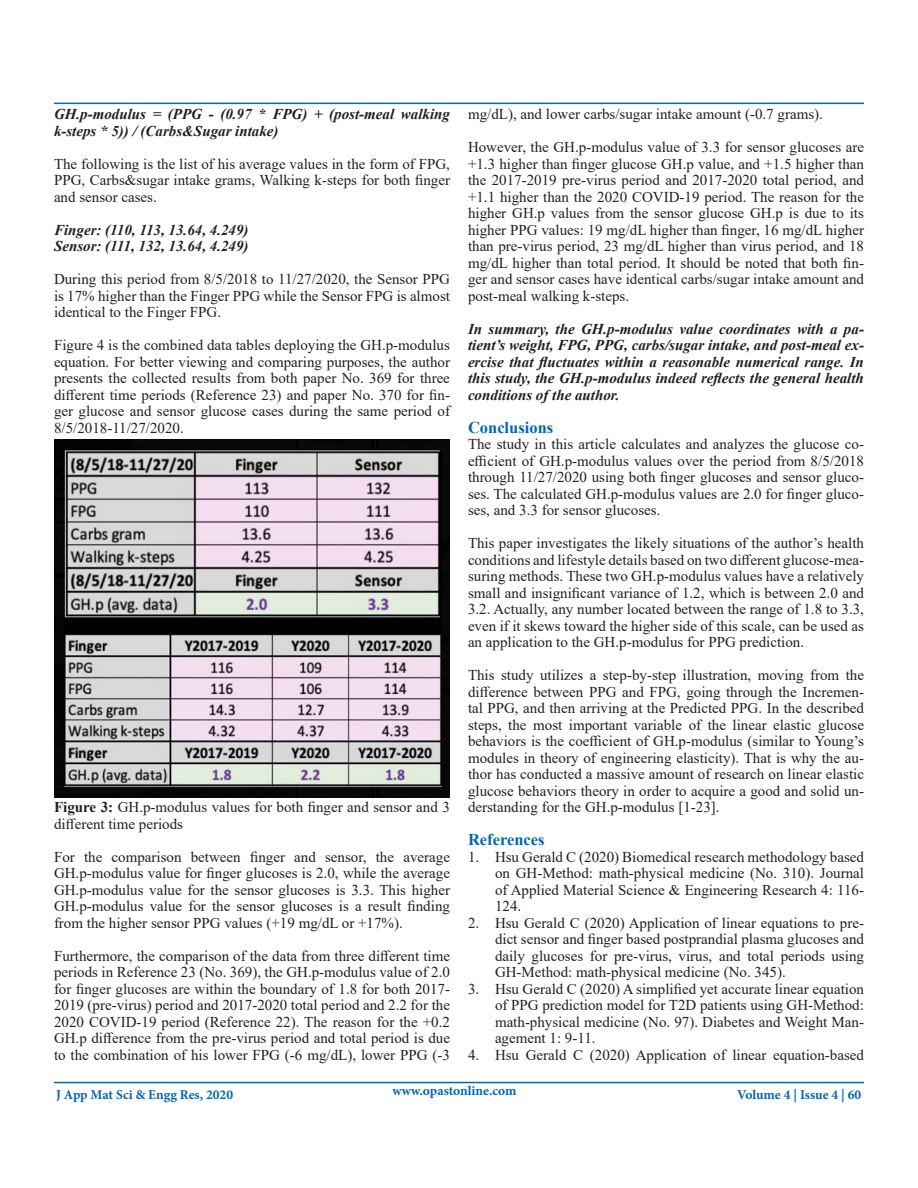
<style>
.page{position:relative;width:918px;height:1188px;background:#fff}
.page>*{position:absolute;margin:0;border:0;box-sizing:border-box;transform-origin:0 0}
.t1{font:700 16.5px "Times New Roman";color:#0166b3}
.t2{font:15px/16.5px "Times New Roman";color:#231f20;text-align:justify}
.t3{font:italic 700 15px/16.5px "Times New Roman";color:#231f20}
.t4{font:700 13.5px "Minion Pro";color:#0166b3}
.s1{font-weight:700}
</style>
<div class="page">
<hr style="left:54px;top:1082px;width:810px;height:1px;background:#0166b3">
<hr style="left:54px;top:103px;width:810px;height:1px;background:#0166b3">
<img style="left:54px;top:440px;width:396px;height:358px">
<p class="t3" style="left:54px;top:105px;width:398px">GH.p-modulus = (PPG - (0.97 * FPG) + (post-meal walking k-steps * 5)) / (Carbs&amp;Sugar intake)</p>
<p class="t2" style="left:54px;top:155px;width:397px">The following is the list of his average values in the form of FPG, PPG, Carbs&amp;sugar intake grams, Walking k-steps for both finger and sensor cases.</p>
<p class="t3" style="left:54px;top:221px;width:196px">Finger: (110, 113, 13.64, 4.249)</p>
<p class="t3" style="left:54px;top:237px;width:196px">Sensor: (111, 132, 13.64, 4.249)</p>
<p class="t2" style="left:54px;top:270px;width:398px">During this period from 8/5/2018 to 11/27/2020, the Sensor PPG is 17% higher than the Finger PPG while the Sensor FPG is almost identical to the Finger FPG.</p>
<p class="t2" style="left:54px;top:336px;width:398px">Figure 4 is the combined data tables deploying the GH.p-modulus equation. For better viewing and comparing purposes, the author presents the collected results from both paper No. 369 for three different time periods (Reference 23) and paper No. 370 for fin&shy;ger glucose and sensor glucose cases during the same period of 8/5/2018-11/27/2020.</p>
<p class="t2" style="left:54px;top:798px;width:397px"><span class="s1">Figure 3:</span> GH.p-modulus values for both finger and sensor and 3 different time periods</p>
<p class="t2" style="left:54px;top:848px;width:398px">For the comparison between finger and sensor, the average GH.p-modulus value for finger glucoses is 2.0, while the average GH.p-modulus value for the sensor glucoses is 3.3. This higher GH.p-modulus value for the sensor glucoses is a result finding from the higher sensor PPG values (+19 mg/dL or +17%).</p>
<p class="t2" style="left:54px;top:947px;width:398px">Furthermore, the comparison of the data from three different time periods in Reference 23 (No. 369), the GH.p-modulus value of 2.0 for finger glucoses are within the boundary of 1.8 for both 2017- 2019 (pre-virus) period and 2017-2020 total period and 2.2 for the 2020 COVID-19 period (Reference 22). The reason for the +0.2<br>GH.p difference from the pre-virus period and total period is due to the combination of his lower FPG (-6 mg/dL), lower PPG (-3</p>
<p class="t2" style="left:468px;top:106px;width:356px">mg/dL), and lower carbs/sugar intake amount (-0.7 grams).</p>
<p class="t2" style="left:468px;top:139px;width:398px">However, the GH.p-modulus value of 3.3 for sensor glucoses are +1.3 higher than finger glucose GH.p value, and +1.5 higher than the 2017-2019 pre-virus period and 2017-2020 total period, and +1.1 higher than the 2020 COVID-19 period. The reason for the higher GH.p values from the sensor glucose GH.p is due to its higher PPG values: 19 mg/dL higher than finger, 16 mg/dL higher than pre-virus period, 23 mg/dL higher than virus period, and 18 mg/dL higher than total period. It should be noted that both fin&shy;ger and sensor cases have identical carbs/sugar intake amount and post-meal walking k-steps.</p>
<p class="t3" style="left:468px;top:320px;width:398px;text-align:justify">In summary, the GH.p-modulus value coordinates with a pa&shy;tient’s weight, FPG, PPG, carbs/sugar intake, and post-meal ex&shy;ercise that fluctuates within a reasonable numerical range. In this study, the GH.p-modulus indeed reflects the general health conditions of the author.</p>
<p class="t1" style="left:468px;top:415px;width:87px">Conclusions</p>
<p class="t2" style="left:468px;top:436px;width:398px">The study in this article calculates and analyzes the glucose co&shy;efficient of GH.p-modulus values over the period from 8/5/2018 through 11/27/2020 using both finger glucoses and sensor gluco&shy;ses. The calculated GH.p-modulus values are 2.0 for finger gluco&shy;ses, and 3.3 for sensor glucoses.</p>
<p class="t2" style="left:468px;top:535px;width:398px">This paper investigates the likely situations of the author’s health conditions and lifestyle details based on two different glucose-mea&shy;suring methods. These two GH.p-modulus values have a relatively small and insignificant variance of 1.2, which is between 2.0 and 3.2. Actually, any number located between the range of 1.8 to 3.3, even if it skews toward the higher side of this scale, can be used as an application to the GH.p-modulus for PPG prediction.</p>
<p class="t2" style="left:468px;top:667px;width:398px">This study utilizes a step-by-step illustration, moving from the difference between PPG and FPG, going through the Incremen&shy;tal PPG, and then arriving at the Predicted PPG. In the described steps, the most important variable of the linear elastic glucose behaviors is the coefficient of GH.p-modulus (similar to Young’s modules in theory of engineering elasticity). That is why the au&shy;thor has conducted a massive amount of research on linear elastic glucose behaviors theory in order to acquire a good and solid un&shy;derstanding for the GH.p-modulus [1-23].</p>
<p class="t1" style="left:468px;top:828px;width:78px">References</p>
<p class="t2" style="left:495px;top:848px;width:371px;text-indent:-27px">1. Hsu Gerald C (2020) Biomedical research methodology based on GH-Method: math-physical medicine (No. 310). Journal of Applied Material Science &amp; Engineering Research 4: 116- 124.</p>
<p class="t2" style="left:495px;top:914px;width:371px;text-indent:-27px">2. Hsu Gerald C (2020) Application of linear equations to pre&shy;dict sensor and finger based postprandial plasma glucoses and daily glucoses for pre-virus, virus, and total periods using GH-Method: math-physical medicine (No. 345).</p>
<p class="t2" style="left:495px;top:980px;width:371px;text-indent:-27px">3. Hsu Gerald C (2020) A simplified yet accurate linear equation of PPG prediction model for T2D patients using GH-Method: math-physical medicine (No. 97). Diabetes and Weight Man&shy;agement 1: 9-11.</p>
<p class="t2" style="left:468px;top:1046px;width:398px">4. Hsu Gerald C (2020) Application of linear equation-based</p>
<p class="t4" style="left:56px;top:1085px;width:179px">J App Mat Sci &amp; Engg Res, 2020</p>
<p class="t4" style="left:393px;top:1081px;width:126px">www.opastonline.com</p>
<p class="t4" style="left:737px;top:1085px;width:126px">Volume 4 | Issue 4 | 60</p>
</div>
